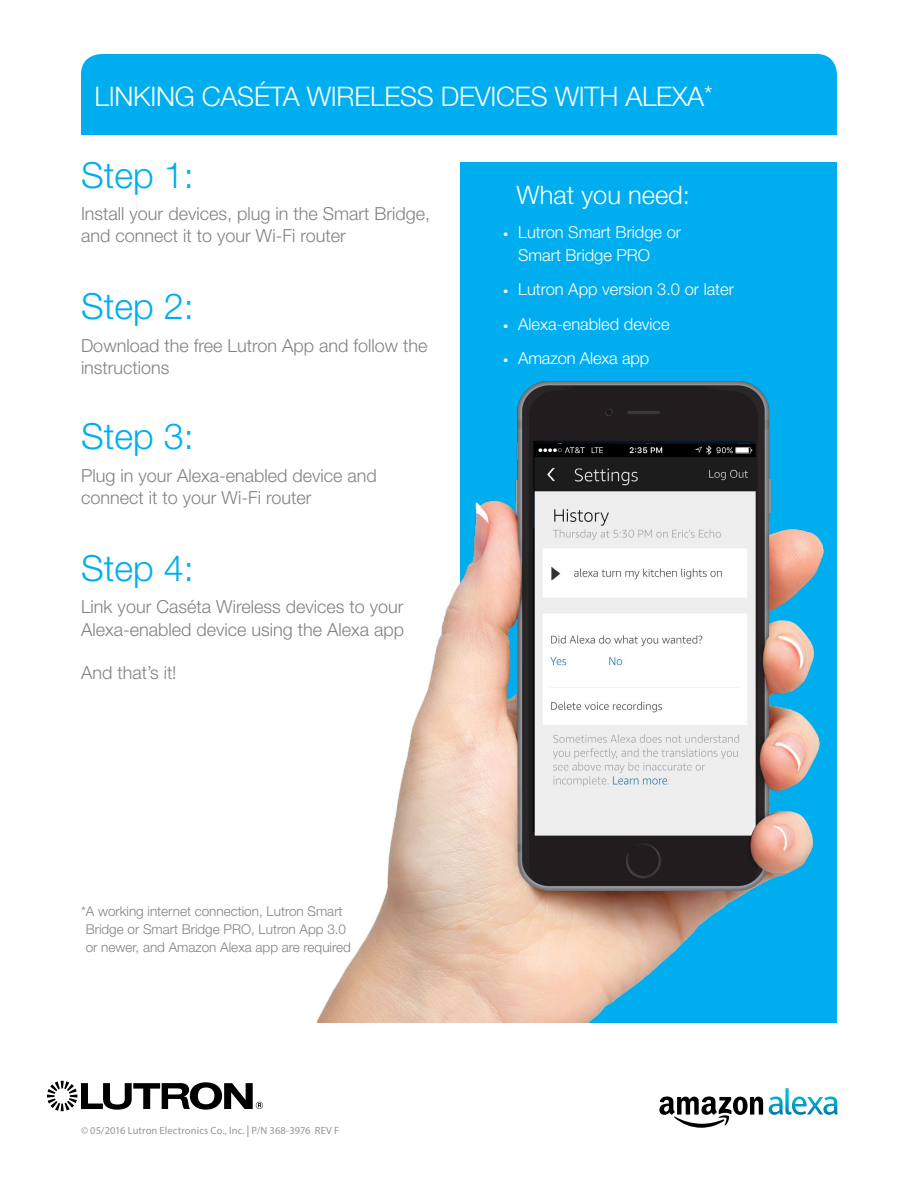
<style>
.page{position:relative;width:918px;height:1188px;background:#fff}
.page>*{position:absolute;margin:0;border:0;box-sizing:border-box;transform-origin:0 0}
.t1{font:300 36px "Helvetica Neue LT Std";color:#00aeef}
.t2{font:300 27px "Helvetica Neue LT Std";letter-spacing:-.01em;color:#fff}
.t3{font:300 25.5px "Helvetica Neue LT Std";color:#fff}
.t4{font:300 18px/22.5px "Helvetica Neue LT Std";color:#808285}
.t5{font:300 16.5px/22.5px "Helvetica Neue LT Std";color:#fff}
.t6{font:300 13.5px/18px "Helvetica Neue LT Std";color:#808285}
.t7{font:10.5px "Myriad Pro";letter-spacing:.01em;color:#939598}
.s1{font-size:24px}
.s2{font-size:10.5px}
.s3{font-size:17.25px}
</style>
<div class="page">
<svg style="left:47px;top:1081px;width:216px;height:30px"></svg>
<div style="left:460px;top:162px;width:376px;height:860px;background:#00aeef"></div>
<div style="left:81px;top:54px;width:756px;height:81px;background:#00aeef"></div>
<img style="left:318px;top:381px;width:505px;height:641px">
<svg style="left:659px;top:1096px;width:104px;height:32px"></svg>
<svg style="left:769px;top:1088px;width:69px;height:27px"></svg>
<img style="left:535px;top:444px;width:221px;height:392px">
<h2 class="t2" style="left:94px;top:80px;width:619px">LINKING CASÉTA WIRELESS DEVICES WITH ALEXA<span class="s1">*</span></h2>
<h1 class="t1" style="left:81px;top:153px;width:114px">Step 1:</h1>
<p class="t4" style="left:81px;top:202px;width:351px">Install your devices, plug in the Smart Bridge, and connect it to your Wi-Fi router</p>
<h1 class="t1" style="left:81px;top:285px;width:114px">Step 2:</h1>
<p class="t4" style="left:81px;top:334px;width:348px">Download the free Lutron App and follow the instructions</p>
<h1 class="t1" style="left:81px;top:415px;width:114px">Step 3:</h1>
<p class="t4" style="left:81px;top:464px;width:297px">Plug in your Alexa-enabled device and connect it to your Wi-Fi router</p>
<h1 class="t1" style="left:81px;top:546px;width:114px">Step 4:</h1>
<p class="t4" style="left:81px;top:595px;width:325px">Link your Caséta Wireless devices to your<br>Alexa-enabled device using the Alexa app</p>
<p class="t4" style="left:81px;top:661px;width:97px">And that’s it!</p>
<h3 class="t3" style="left:517px;top:179px;width:175px">What you need:</h3>
<p class="t5" style="left:518px;top:221px;width:164px;text-indent:-15px"><span class="s2">•</span> Lutron Smart Bridge or<br>Smart Bridge PRO</p>
<p class="t5" style="left:503px;top:278px;width:232px"><span class="s2">•</span> Lutron App version 3.0 or later</p>
<p class="t5" style="left:503px;top:312px;width:168px"><span class="s2">•</span> Alexa-enabled device</p>
<p class="t5" style="left:503px;top:347px;width:148px"><span class="s2">•</span> Amazon Alexa app</p>
<p class="t6" style="left:86px;top:902px;width:267px;text-indent:-5px">*A working internet connection, Lutron Smart<br>Bridge or Smart Bridge PRO, Lutron App 3.0 or newer, and Amazon Alexa app are required</p>
<p class="t7" style="left:81px;top:1124px;width:260px">© 05/2016 Lutron Electronics Co., Inc. <span class="s3">I</span> P/N 368-3976 REV F</p>
</div>
